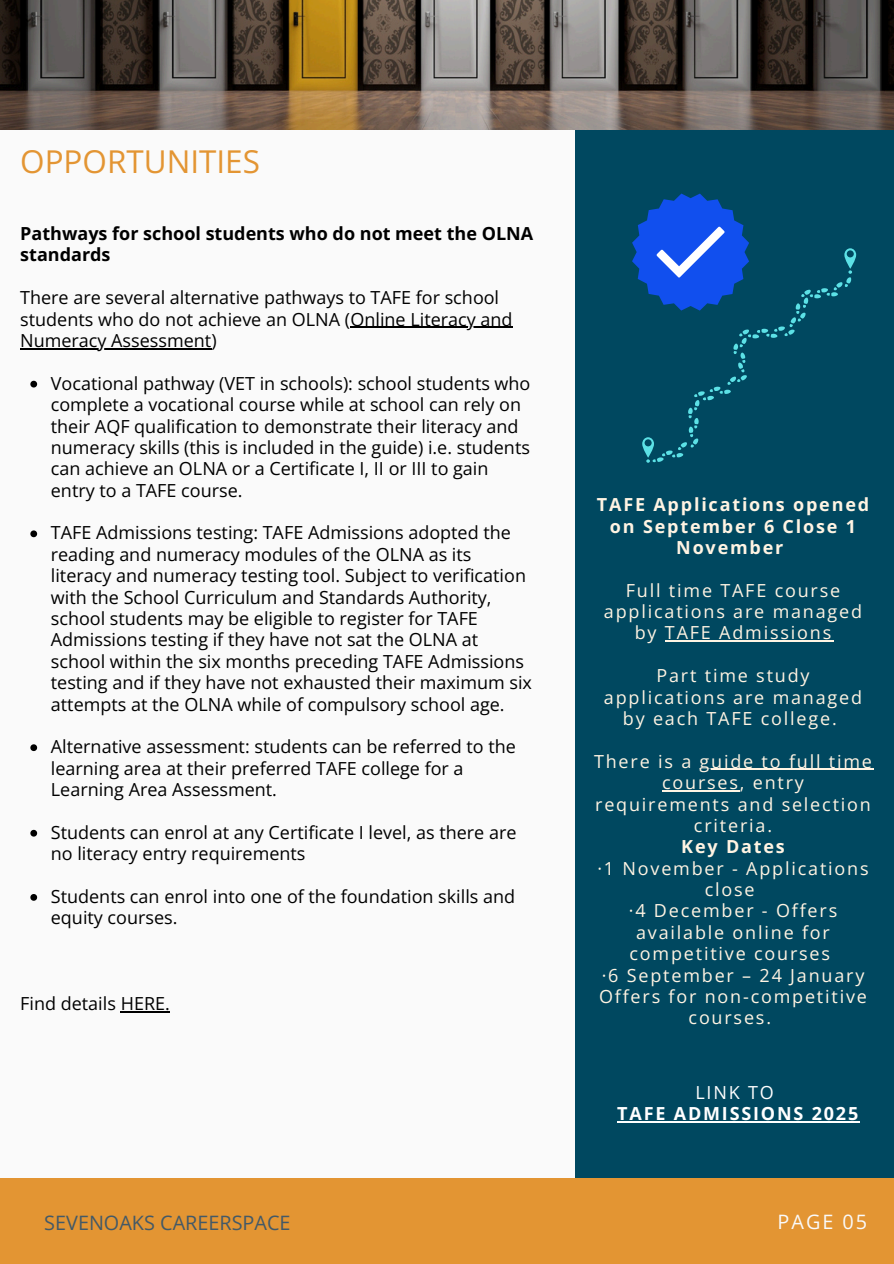
<style>
.page{position:relative;width:894px;height:1264px;background:#fff}
.page>*{position:absolute;margin:0;border:0;box-sizing:border-box;transform-origin:0 0}
.t1{font:31.5px "Open Sans";color:#e39533}
.t2{font:19.8px "Open Sans";color:#435967}
.t3{font:19.8px "Open Sans";letter-spacing:.1em;color:#fafafa}
.t4{font:18px/21.3px "Open Sans";color:#000}
.t5{font:18px/21.3px "Open Sans";letter-spacing:.1em;color:#fff4e3;text-align:center}
.t6{font:700 18px/21.3px "Open Sans";letter-spacing:.1em;color:#fff4e3;text-align:center}
.t7{font:700 18px/21.3px "Open Sans";color:#000}
.t8{font:700 18px/21.3px "Open Sans";letter-spacing:.1em;color:#fff;text-align:center}
.s1{font-weight:400}
</style>
<div class="page">
<div style="left:0;top:0;width:893px;height:1263px;background:#fafafa"></div>
<div style="left:575px;top:120px;width:318px;height:1066px;background:#004860"></div>
<div style="left:0;top:1177px;width:893px;height:86px;background:#e39533"></div>
<img style="left:0;top:0;width:893px;height:129px">
<svg style="left:632px;top:193px;width:223px;height:270px"></svg>
<hr style="left:350px;top:327px;width:162px;height:1px;background:#000">
<hr style="left:20px;top:348px;width:191px;height:1px;background:#000">
<svg style="left:30px;top:381px;width:7px;height:6px"></svg>
<svg style="left:30px;top:530px;width:7px;height:7px"></svg>
<svg style="left:30px;top:744px;width:7px;height:7px"></svg>
<svg style="left:30px;top:829px;width:7px;height:7px"></svg>
<svg style="left:30px;top:894px;width:7px;height:6px"></svg>
<hr style="left:121px;top:1011px;width:49px;height:1px;background:#000">
<hr style="left:617px;top:1121px;width:242px;height:1px;background:#fff">
<hr style="left:664px;top:640px;width:168px;height:1px;background:#fff4e3">
<hr style="left:699px;top:769px;width:174px;height:1px;background:#fff4e3">
<hr style="left:662px;top:790px;width:77px;height:1px;background:#fff4e3">
<h3 class="t1" style="left:20px;top:139px;width:241px">OPPORTUNITIES</h3>
<p class="t7" style="left:20px;top:222px;width:514px">Pathways for school students who do not meet the OLNA standards</p>
<p class="t4" style="left:20px;top:286px;width:493px">There are several alternative pathways to TAFE for school students who do not achieve an OLNA (Online Literacy and</p>
<p class="t4" style="left:20px;top:329px;width:198px">Numeracy Assessment)</p>
<p class="t4" style="left:51px;top:372px;width:481px">Vocational pathway (VET in schools): school students who complete a vocational course while at school can rely on their AQF qualification to demonstrate their literacy and</p>
<p class="t4" style="left:51px;top:436px;width:480px">numeracy skills (this is included in the guide) i.e. students can achieve an OLNA or a Certificate I, II or III to gain entry to a TAFE course.</p>
<p class="t4" style="left:51px;top:522px;width:476px">TAFE Admissions testing: TAFE Admissions adopted the reading and numeracy modules of the OLNA as its literacy and numeracy testing tool. Subject to verification</p>
<p class="t4" style="left:51px;top:586px;width:482px">with the School Curriculum and Standards Authority, school students may be eligible to register for TAFE Admissions testing if they have not sat the OLNA at school within the six months preceding TAFE Admissions testing and if they have not exhausted their maximum six attempts at the OLNA while of compulsory school age.</p>
<p class="t4" style="left:51px;top:735px;width:466px">Alternative assessment: students can be referred to the learning area at their preferred TAFE college for a<br>Learning Area Assessment.</p>
<p class="t4" style="left:51px;top:821px;width:467px">Students can enrol at any Certificate I level, as there are no literacy entry requirements</p>
<h2 class="t4" style="left:51px;top:885px;width:465px">Students can enrol into one of the foundation skills and equity courses.</h2>
<h1 class="t4" style="left:20px;top:992px;width:151px">Find details HERE.</h1>
<p class="t6" style="left:596px;top:493px;width:274px">TAFE Applications opened on September 6 Close 1<br>November</p>
<p class="t5" style="left:603px;top:579px;width:259px">Full time TAFE course applications are managed by TAFE Admissions</p>
<p class="t5" style="left:603px;top:664px;width:259px">Part time study applications are managed by each TAFE college.</p>
<p class="t5" style="left:594px;top:750px;width:99px">There is a</p>
<p class="t5" style="left:699px;top:750px;width:174px">guide to full time</p>
<p class="t5" style="left:662px;top:771px;width:143px">courses, entry</p>
<p class="t5" style="left:595px;top:793px;width:277px">requirements and selection</p>
<p class="t5" style="left:693px;top:814px;width:80px">criteria.</p>
<p class="t6" style="left:681px;top:835px;width:105px">Key Dates</p>
<p class="t5" style="left:597px;top:857px;width:272px">·1 November - Applications close</p>
<p class="t5" style="left:628px;top:899px;width:210px">·4 December - Offers available online for competitive courses</p>
<h2 class="t5" style="left:599px;top:964px;width:269px">·6 September – 24 January<br>Offers for non-competitive courses.</h2>
<h3 class="t8" style="left:617px;top:1081px;width:242px"><span class="s1">LINK TO<br></span>TAFE ADMISSIONS 2025</h3>
<p class="t2" style="left:44px;top:1208px;width:248px">SEVENOAKS CAREERSPACE</p>
<p class="t3" style="left:777px;top:1207px;width:91px">PAGE 05</p>
</div>
